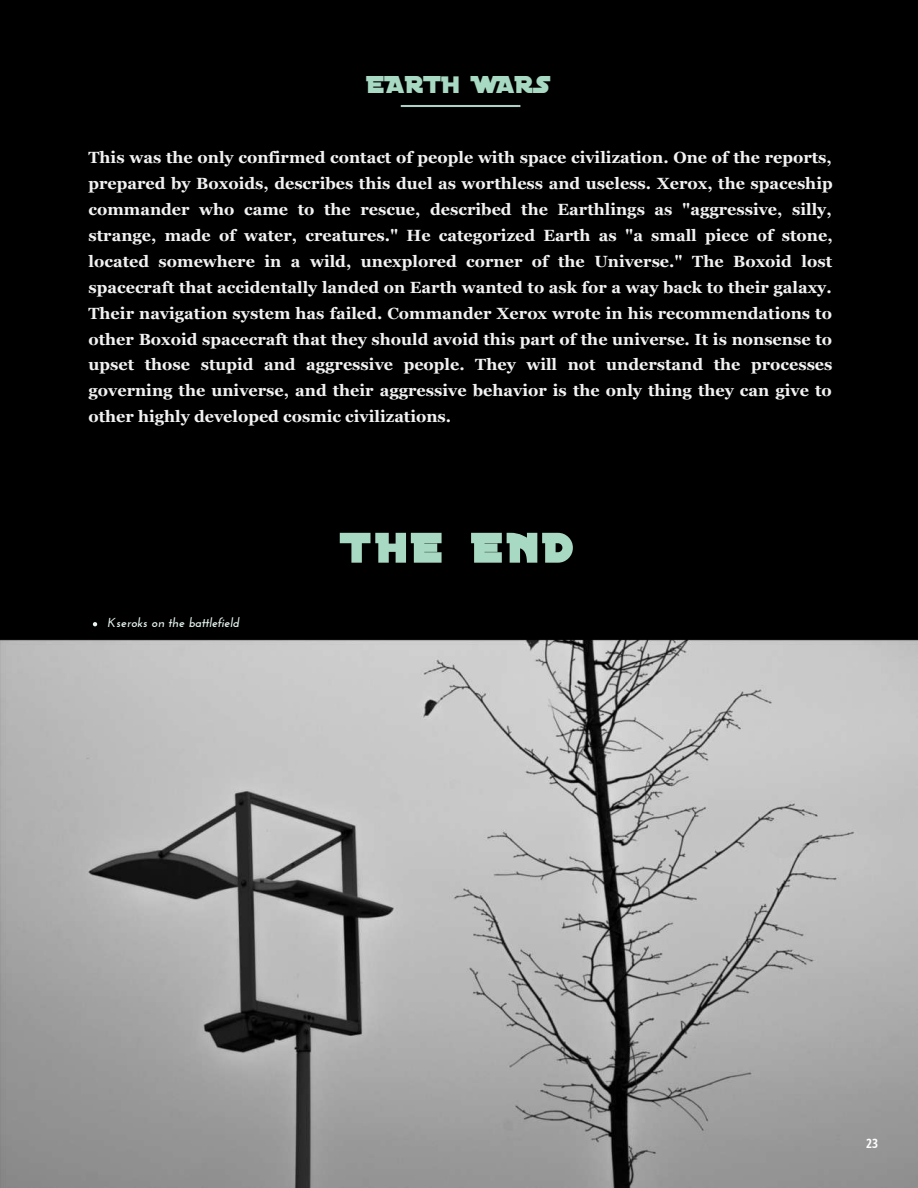
<style>
.page{position:relative;width:918px;height:1188px;background:#fff}
.page>*{position:absolute;margin:0;border:0;box-sizing:border-box;transform-origin:0 0}
.t1{font:25.95px "Distant Galaxy";letter-spacing:.04em;color:#a8d9c3}
.t2{font:700 16.2px/26px "Georgia";color:#f2f2f2;text-align:justify}
.t3{font:italic 700 12.9px "Josefin Sans";color:#e5f5ef}
.t4{font:700 condensed 12.9px "Open Sans";color:#fff}
</style>
<div class="page">
<img style="left:0;top:0;width:918px;height:1188px">
<svg style="left:93px;top:622px;width:4px;height:4px"></svg>
<svg style="left:340px;top:533px;width:233px;height:30px;background:#678577"></svg>
<h1 class="t1" style="left:368px;top:73px;width:185px">EARTH WARS</h1>
<p class="t2" style="left:89px;top:144px;width:746px">This was the only confirmed contact of people with space civilization. One of the reports, prepared by Boxoids, describes this duel as worthless and useless. Xerox, the spaceship commander who came to the rescue, described the Earthlings as "aggressive, silly, strange, made of water, creatures." He categorized Earth as "a small piece of stone, located somewhere in a wild, unexplored corner of the Universe." The Boxoid lost spacecraft that accidentally landed on Earth wanted to ask for a way back to their galaxy.<br>Their navigation system has failed. Commander Xerox wrote in his recommendations to other Boxoid spacecraft that they should avoid this part of the universe. It is nonsense to upset those stupid and aggressive people. They will not understand the processes governing the universe, and their aggressive behavior is the only thing they can give to other highly developed cosmic civilizations.</p>
<p class="t3" style="left:108px;top:615px;width:133px">Kseroks on the battlefield</p>
<p class="t4" style="left:866px;top:1136px;width:14px">23</p>
</div>
